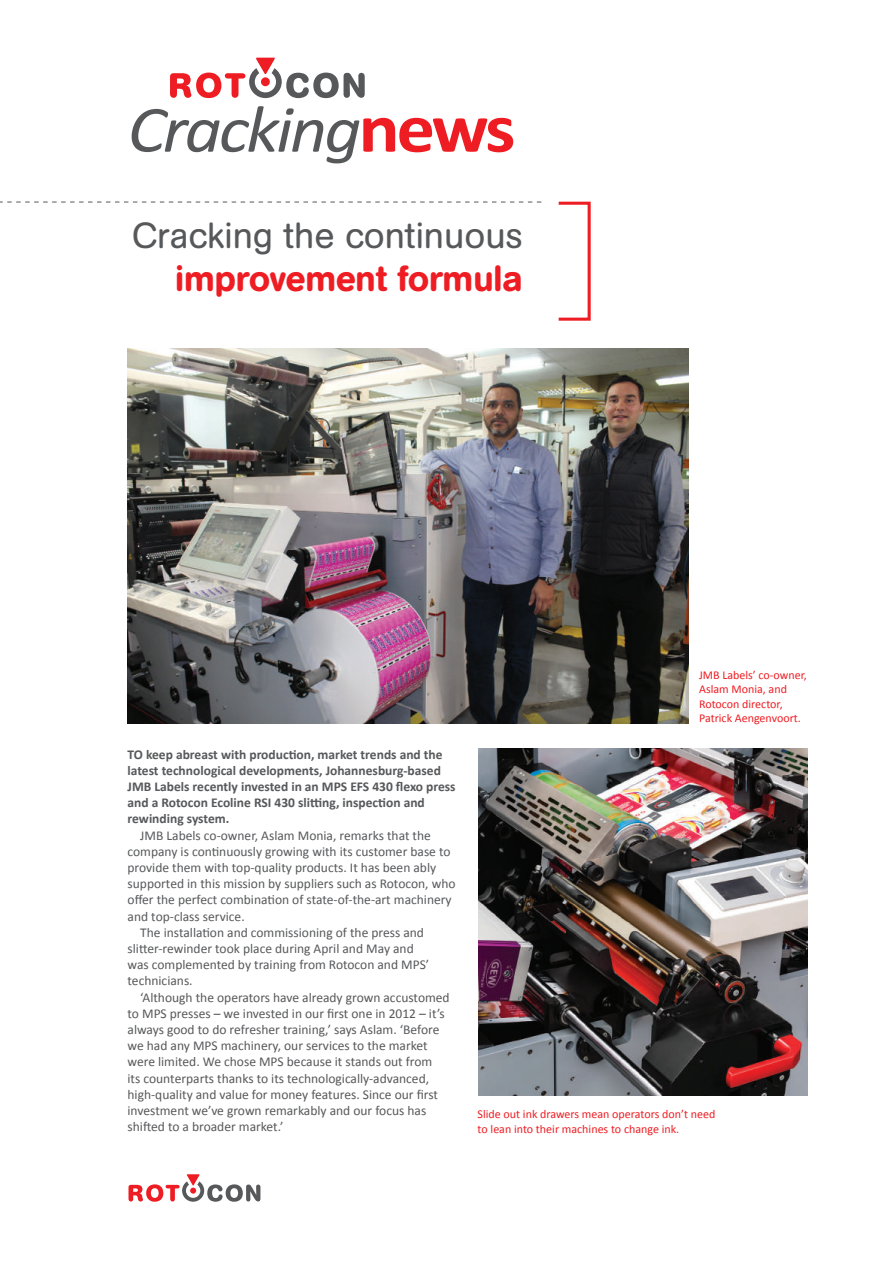
<style>
.page{position:relative;width:893px;height:1263px;background:#fff}
.page>*{position:absolute;margin:0;border:0;box-sizing:border-box;transform-origin:0 0}
.t1{font:italic 66.6px "Calibri";letter-spacing:-.04em;color:#57585a;scale:1.09 1}
.t2{font:36px "AG Book Rounded";color:#57585a}
.t3{font:500 36px "AG Book Rounded";color:#ee1d23}
.t4{font:13.5px "Calibri";color:#57585a}
.t5{font:700 13.5px/16.2px "Calibri";color:#57585a}
.t6{font:12px/14.4px "Calibri";color:#ee1d23}
.s1{font-weight:700;font-style:normal;font-size:70.2px;color:#ee1d23}
</style>
<div class="page">
<svg style="left:128px;top:1174px;width:132px;height:28px"></svg>
<svg style="left:170px;top:58px;width:195px;height:40px"></svg>
<svg style="left:0;top:202px;width:541px;height:1px"></svg>
<div style="left:557px;top:202px;width:34px;height:119px;border:3px solid #ee1d23"></div>
<img style="left:128px;top:349px;width:561px;height:374px">
<img style="left:478px;top:748px;width:330px;height:348px">
<h1 class="t1" style="left:128px;top:84px;width:357px">Cracking<span class="s1">news</span></h1>
<h2 class="t2" style="left:132px;top:215px;width:393px">Cracking the continuous</h2>
<h2 class="t3" style="left:175px;top:258px;width:349px">improvement formula</h2>
<p class="t6" style="left:699px;top:668px;width:109px">JMB Labels’ co-owner,<br>Aslam Monia, and<br>Rotocon director,<br>Patrick Aengenvoort.</p>
<p class="t5" style="left:128px;top:746px;width:330px">TO keep abreast with production, market trends and the latest technological developments, Johannesburg-based JMB Labels recently invested in an MPS EFS 430 flexo press and a Rotocon Ecoline RSI 430 slitting, inspection and rewinding system.</p>
<p class="t4" style="left:140px;top:826px;width:292px">JMB Labels co-owner, Aslam Monia, remarks that the</p>
<p class="t4" style="left:128px;top:843px;width:324px">company is continuously growing with its customer base to</p>
<p class="t4" style="left:128px;top:859px;width:310px">provide them with top-quality products. It has been ably</p>
<p class="t4" style="left:128px;top:875px;width:329px">supported in this mission by suppliers such as Rotocon, who</p>
<p class="t4" style="left:128px;top:891px;width:326px">offer the perfect combination of state-of-the-art machinery</p>
<p class="t4" style="left:128px;top:907px;width:119px">and top-class service.</p>
<p class="t4" style="left:140px;top:924px;width:285px">The installation and commissioning of the press and</p>
<p class="t4" style="left:128px;top:940px;width:288px">slitter-rewinder took place during April and May and</p>
<p class="t4" style="left:128px;top:956px;width:303px">was complemented by training from Rotocon and MPS’</p>
<p class="t4" style="left:128px;top:972px;width:67px">technicians.</p>
<p class="t4" style="left:140px;top:988px;width:311px">‘Although the operators have already grown accustomed</p>
<p class="t4" style="left:128px;top:1005px;width:319px">to MPS presses – we invested in our first one in 2012 – it’s</p>
<p class="t4" style="left:128px;top:1021px;width:313px">always good to do refresher training,’ says Aslam. ‘Before</p>
<p class="t4" style="left:128px;top:1037px;width:302px">we had any MPS machinery, our services to the market</p>
<p class="t4" style="left:128px;top:1053px;width:306px">were limited. We chose MPS because it stands out from</p>
<p class="t4" style="left:128px;top:1069px;width:303px">its counterparts thanks to its technologically-advanced,</p>
<p class="t4" style="left:128px;top:1086px;width:312px">high-quality and value for money features. Since our first</p>
<p class="t4" style="left:128px;top:1102px;width:300px">investment we’ve grown remarkably and our focus has</p>
<p class="t4" style="left:128px;top:1118px;width:157px">shifted to a broader market.’</p>
<p class="t6" style="left:478px;top:1107px;width:239px">Slide out ink drawers mean operators don’t need to lean into their machines to change ink.</p>
</div>
